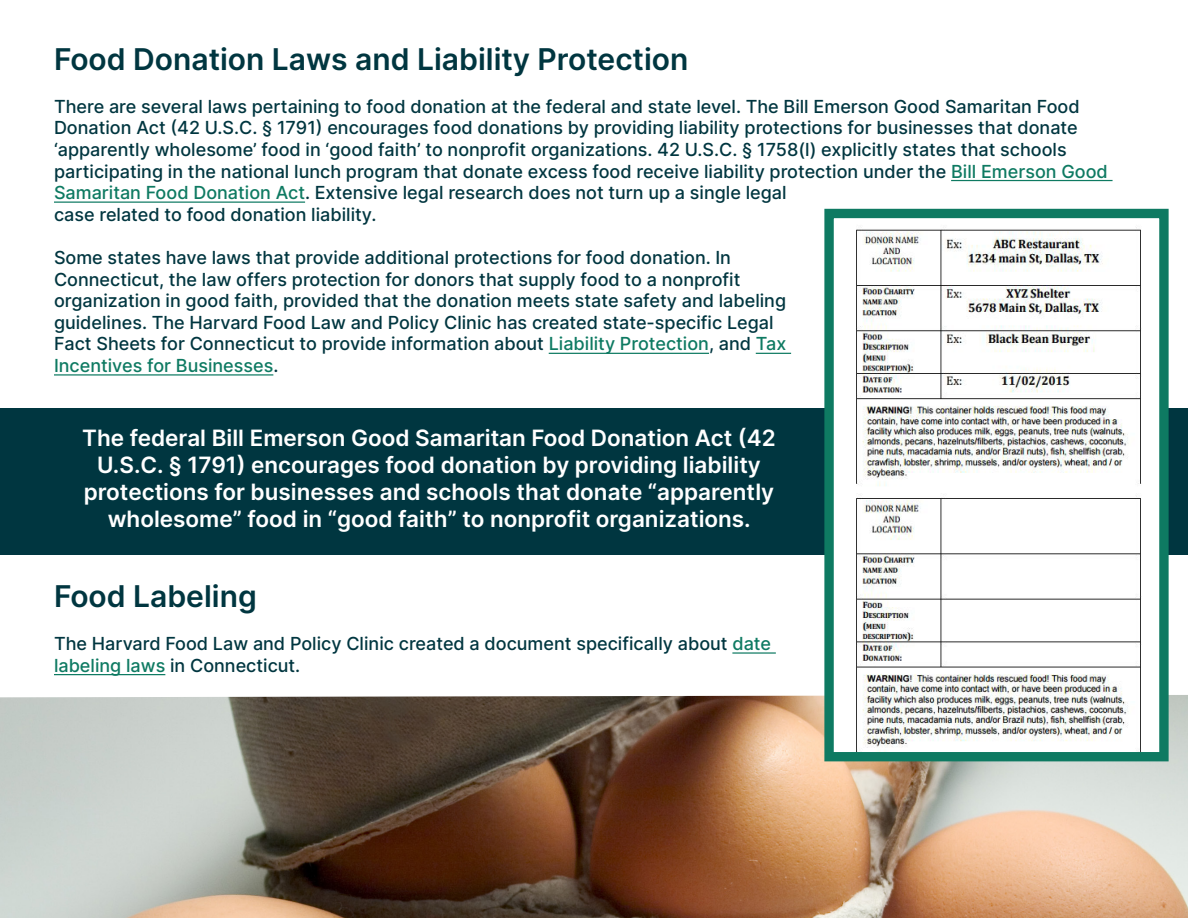
<style>
.page{position:relative;width:1188px;height:918px;background:#fff}
.page>*{position:absolute;margin:0;border:0;box-sizing:border-box;transform-origin:0 0}
.t1{font:600 30px "Inter";color:#003640}
.t2{font:600 22.5px/27px "Inter";color:#fff;text-align:center}
.t3{font:500 18px/21.6px "Inter";color:#003640}
.s1{color:#0e7a62}
</style>
<div class="page">
<div style="left:0;top:408px;width:1188px;height:147px;background:#003640"></div>
<hr style="left:951px;top:180px;width:162px;height:1px;background:#0e7a62">
<hr style="left:54px;top:202px;width:251px;height:1px;background:#0e7a62">
<hr style="left:549px;top:353px;width:160px;height:1px;background:#0e7a62">
<hr style="left:756px;top:353px;width:35px;height:1px;background:#0e7a62">
<hr style="left:54px;top:374px;width:219px;height:2px;background:#0e7a62">
<hr style="left:732px;top:652px;width:44px;height:2px;background:#0e7a62">
<hr style="left:54px;top:674px;width:111px;height:1px;background:#0e7a62">
<img style="left:0;top:695px;width:1188px;height:223px">
<img style="left:834px;top:227px;width:325px;height:524px">
<div style="left:824px;top:209px;width:345px;height:552px;border:9px solid #0e7a62"></div>
<p class="t1" style="left:54px;top:36px;width:636px">Food Donation Laws and Liability Protection</p>
<p class="t3" style="left:54px;top:95px;width:1055px">There are several laws pertaining to food donation at the federal and state level. The Bill Emerson Good Samaritan Food Donation Act (42 U.S.C. § 1791) encourages food donations by providing liability protections for businesses that donate ‘apparently wholesome’ food in ‘good faith’ to nonprofit organizations. 42 U.S.C. § 1758(l) explicitly states that schools participating in the national lunch program that donate excess food receive liability protection under the <span class="s1">Bill Emerson Good Samaritan Food Donation Act</span>. Extensive legal research does not turn up a single legal<br>case related to food donation liability.</p>
<p class="t3" style="left:54px;top:246px;width:734px">Some states have laws that provide additional protections for food donation. In Connecticut, the law offers protection for donors that supply food to a nonprofit organization in good faith, provided that the donation meets state safety and labeling guidelines. The Harvard Food Law and Policy Clinic has created state-specific Legal Fact Sheets for Connecticut to provide information about <span class="s1">Liability Protection</span>, and <span class="s1">Tax Incentives for Businesses</span>.</p>
<p class="t2" style="left:82px;top:424px;width:695px">The federal Bill Emerson Good Samaritan Food Donation Act (42<br>U.S.C. § 1791) encourages food donation by providing liability protections for businesses and schools that donate “apparently wholesome” food in “good faith” to nonprofit organizations.</p>
<p class="t1" style="left:54px;top:574px;width:204px">Food Labeling</p>
<p class="t3" style="left:54px;top:632px;width:719px">The Harvard Food Law and Policy Clinic created a document specifically about <span class="s1">date labeling laws</span> in Connecticut.</p>
</div>
